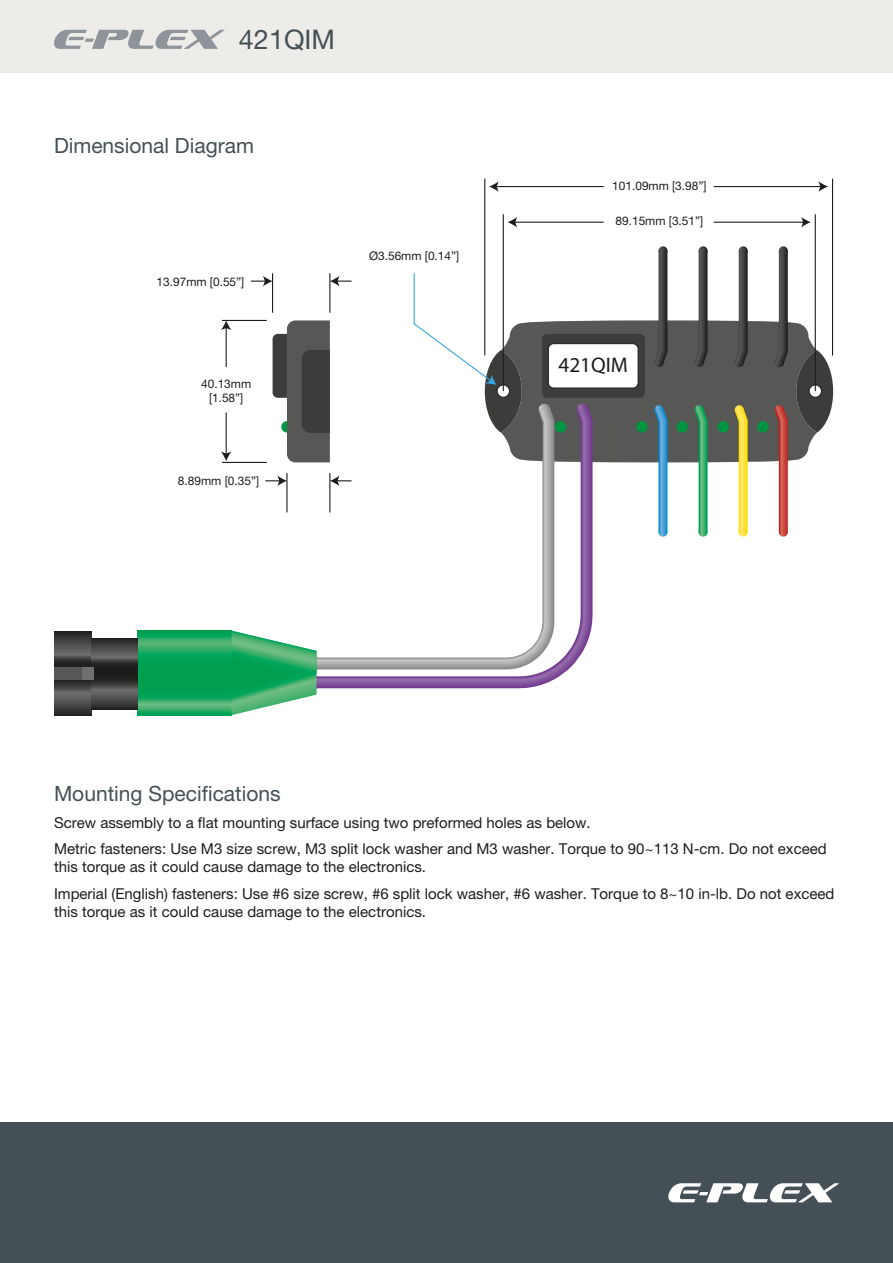
<style>
.page{position:relative;width:893px;height:1263px;background:#fff}
.page>*{position:absolute;margin:0;border:0;box-sizing:border-box;transform-origin:0 0}
.t1{font:27px "Helvetica Neue LT Pro";color:#445055}
.t2{font:21.3px "Myriad Pro";color:#1d1d1b}
.t3{font:21px "Helvetica Neue LT Pro";color:#445055}
.t4{font:15px/26.5px "Helvetica Neue LT Pro";color:#1d1d1b}
.t5{font:11.85px/14.2px "Helvetica Neue LT Pro";color:#1d1d1b;text-align:center}
</style>
<div class="page">
<div style="left:0;top:0;width:893px;height:72px;background:#edece8"></div>
<svg style="left:54px;top:30px;width:171px;height:19px"></svg>
<div style="left:0;top:1123px;width:893px;height:140px;background:#445055"></div>
<svg style="left:668px;top:1183px;width:171px;height:19px"></svg>
<svg style="left:318px;top:537px;width:275px;height:151px"></svg>
<svg style="left:317px;top:462px;width:237px;height:207px"></svg>
<svg style="left:138px;top:631px;width:94px;height:84px;background:#16a65b"></svg>
<svg style="left:232px;top:631px;width:86px;height:84px"></svg>
<svg style="left:54px;top:631px;width:38px;height:85px;background:#444443"></svg>
<svg style="left:92px;top:638px;width:46px;height:71px;background:#3f3e3e"></svg>
<div style="left:81px;top:667px;width:13px;height:13px;background:#706f6f"></div>
<div style="left:54px;top:667px;width:27px;height:13px;background:#575756"></div>
<svg style="left:251px;top:276px;width:21px;height:10px"></svg>
<svg style="left:330px;top:276px;width:22px;height:10px"></svg>
<hr style="left:484px;top:179px;width:1px;height:176px;background:#1d1d1b">
<hr style="left:832px;top:179px;width:1px;height:176px;background:#1d1d1b">
<hr style="left:714px;top:186px;width:107px;height:1px;background:#1d1d1b">
<svg style="left:818px;top:181px;width:10px;height:11px"></svg>
<hr style="left:496px;top:186px;width:108px;height:1px;background:#1d1d1b">
<svg style="left:489px;top:181px;width:10px;height:11px"></svg>
<hr style="left:503px;top:214px;width:1px;height:177px;background:#1d1d1b">
<hr style="left:815px;top:214px;width:1px;height:177px;background:#1d1d1b">
<hr style="left:714px;top:222px;width:90px;height:1px;background:#1d1d1b">
<svg style="left:801px;top:217px;width:10px;height:10px"></svg>
<hr style="left:514px;top:222px;width:90px;height:1px;background:#1d1d1b">
<svg style="left:508px;top:217px;width:9px;height:10px"></svg>
<hr style="left:272px;top:273px;width:1px;height:40px;background:#1d1d1b">
<hr style="left:329px;top:273px;width:1px;height:40px;background:#1d1d1b">
<svg style="left:265px;top:475px;width:21px;height:11px"></svg>
<svg style="left:330px;top:475px;width:22px;height:11px"></svg>
<hr style="left:286px;top:473px;width:1px;height:39px;background:#1d1d1b">
<hr style="left:329px;top:473px;width:1px;height:39px;background:#1d1d1b">
<svg style="left:413px;top:246px;width:420px;height:291px"></svg>
<hr style="left:222px;top:462px;width:45px;height:1px;background:#1d1d1b">
<hr style="left:222px;top:320px;width:45px;height:1px;background:#1d1d1b">
<hr style="left:226px;top:327px;width:1px;height:40px;background:#1d1d1b">
<svg style="left:221px;top:321px;width:10px;height:9px"></svg>
<hr style="left:226px;top:412px;width:1px;height:42px;background:#1d1d1b">
<svg style="left:221px;top:452px;width:10px;height:9px"></svg>
<svg style="left:273px;top:320px;width:57px;height:142px;background:#626362"></svg>
<h1 class="t1" style="left:239px;top:23px;width:98px">421QIM</h1>
<h3 class="t3" style="left:54px;top:133px;width:201px">Dimensional Diagram</h3>
<p class="t5" style="left:157px;top:274px;width:89px">13.97mm [0.55”]</p>
<p class="t5" style="left:201px;top:377px;width:52px">40.13mm [1.58”]</p>
<p class="t5" style="left:178px;top:474px;width:83px">8.89mm [0.35”]</p>
<p class="t5" style="left:369px;top:249px;width:92px">Ø3.56mm [0.14”]</p>
<p class="t5" style="left:612px;top:178px;width:96px">101.09mm [3.98”]</p>
<p class="t5" style="left:615px;top:214px;width:89px">89.15mm [3.51”]</p>
<h2 class="t2" style="left:558px;top:352px;width:71px">421QIM</h2>
<h3 class="t3" style="left:54px;top:781px;width:228px">Mounting Specifications</h3>
<p class="t4" style="left:54px;top:809px;width:774px">Screw assembly to a flat mounting surface using two preformed holes as below.<br>Metric fasteners: Use M3 size screw, M3 split lock washer and M3 washer. Torque to 90~113 N-cm. Do not exceed</p>
<p class="t4" style="left:54px;top:853px;width:782px">this torque as it could cause damage to the electronics.<br>Imperial (English) fasteners: Use #6 size screw, #6 split lock washer, #6 washer. Torque to 8~10 in-lb. Do not exceed</p>
<p class="t4" style="left:54px;top:898px;width:374px">this torque as it could cause damage to the electronics.</p>
</div>
